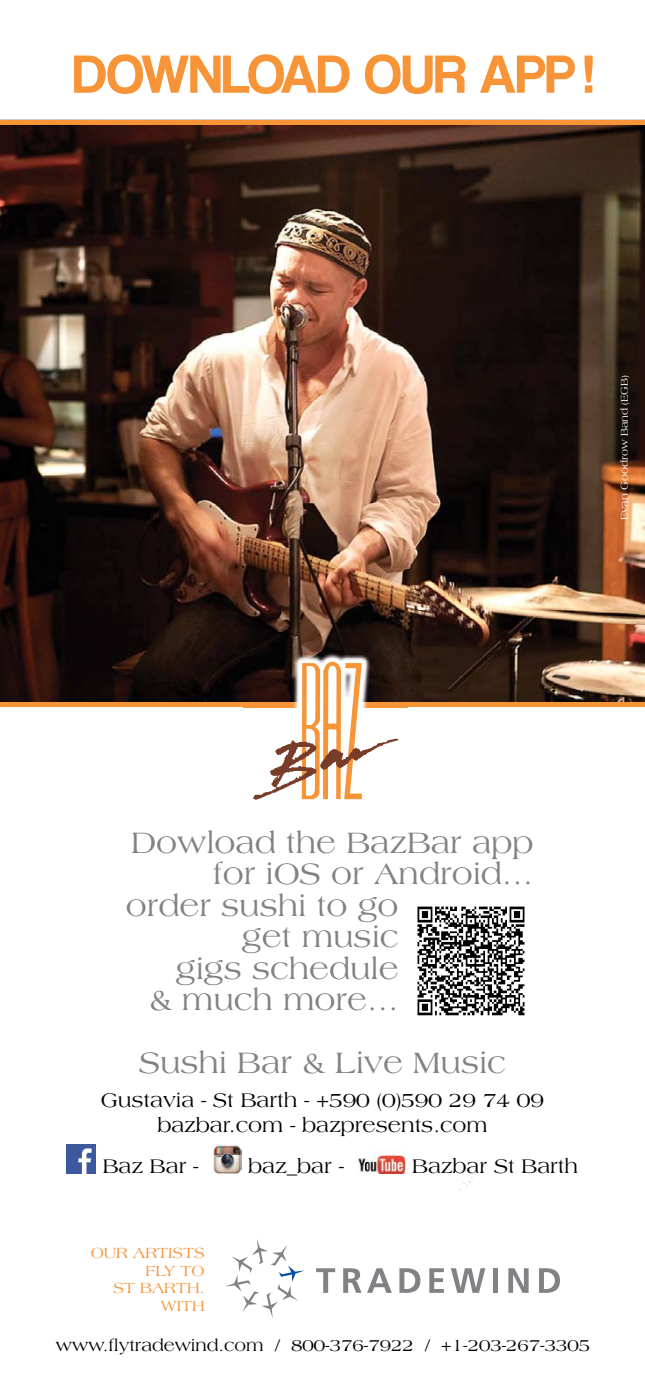
<style>
.page{position:relative;width:645px;height:1389px;background:#fff}
.page>*{position:absolute;margin:0;border:0;box-sizing:border-box;transform-origin:0 0}
.t1{font:56px "Coolvetica Rg";color:#f79437}
.t2{font:31.5px "Americana";color:#808285}
.t3{font:21px/24.5px "Americana";color:#000;text-align:center}
.t4{font:17.5px "Americana";color:#000}
.t5{font:15.75px/17.5px "Americana";color:#f79437;text-align:right}
.t6{font:10.5px "Americana";color:#fff}
</style>
<div class="page">
<svg style="left:225px;top:1239px;width:79px;height:79px"></svg>
<svg style="left:316px;top:1268px;width:19px;height:25px"></svg>
<svg style="left:343px;top:1268px;width:49px;height:25px"></svg>
<svg style="left:399px;top:1268px;width:21px;height:25px"></svg>
<svg style="left:429px;top:1268px;width:15px;height:25px"></svg>
<svg style="left:451px;top:1268px;width:34px;height:25px"></svg>
<div style="left:493px;top:1268px;width:5px;height:25px;background:#808285"></div>
<svg style="left:508px;top:1268px;width:21px;height:25px"></svg>
<svg style="left:539px;top:1268px;width:21px;height:25px"></svg>
<img style="left:417px;top:906px;width:108px;height:110px">
<img style="left:0;top:125px;width:645px;height:577px">
<div style="left:0;top:702px;width:645px;height:5px;background:#f79437"></div>
<div style="left:0;top:120px;width:645px;height:5px;background:#f79437"></div>
<img style="left:67px;top:1144px;width:29px;height:29px">
<img style="left:212px;top:1144px;width:29px;height:29px">
<img style="left:358px;top:1150px;width:47px;height:23px">
<img style="left:244px;top:653px;width:164px;height:88px">
<svg style="left:253px;top:662px;width:145px;height:138px"></svg>
<h1 class="t1" style="left:73px;top:41px;width:524px">DOWNLOAD OUR APP !</h1>
<p class="t6" style="left:619px;top:520px;width:146px;rotate:-90deg">Evan Goodrow Band (EGB)</p>
<p class="t2" style="left:131px;top:825px;width:404px">Dowload the BazBar app</p>
<p class="t2" style="left:213px;top:856px;width:322px">for iOS or Android…</p>
<p class="t2" style="left:126px;top:888px;width:274px">order sushi to go</p>
<p class="t2" style="left:242px;top:919px;width:158px">get music</p>
<p class="t2" style="left:176px;top:951px;width:224px">gigs schedule</p>
<p class="t2" style="left:149px;top:982px;width:251px">&amp; much more…</p>
<p class="t2" style="left:139px;top:1045px;width:368px">Sushi Bar &amp; Live Music</p>
<p class="t3" style="left:101px;top:1088px;width:445px">Gustavia - St Barth - +590 (0)590 29 74 09 bazbar.com - bazpresents.com</p>
<p class="t3" style="left:103px;top:1154px;width:98px">Baz Bar -</p>
<p class="t3" style="left:248px;top:1154px;width:97px">baz_bar -</p>
<p class="t3" style="left:412px;top:1154px;width:168px">Bazbar St Barth</p>
<p class="t5" style="left:91px;top:1244px;width:115px">OUR ARTISTS<br>FLY TO<br>ST BARTH.<br>WITH</p>
<p class="t4" style="left:56px;top:1335px;width:536px">www.flytradewind.com / 800-376-7922 / +1-203-267-3305</p>
</div>
